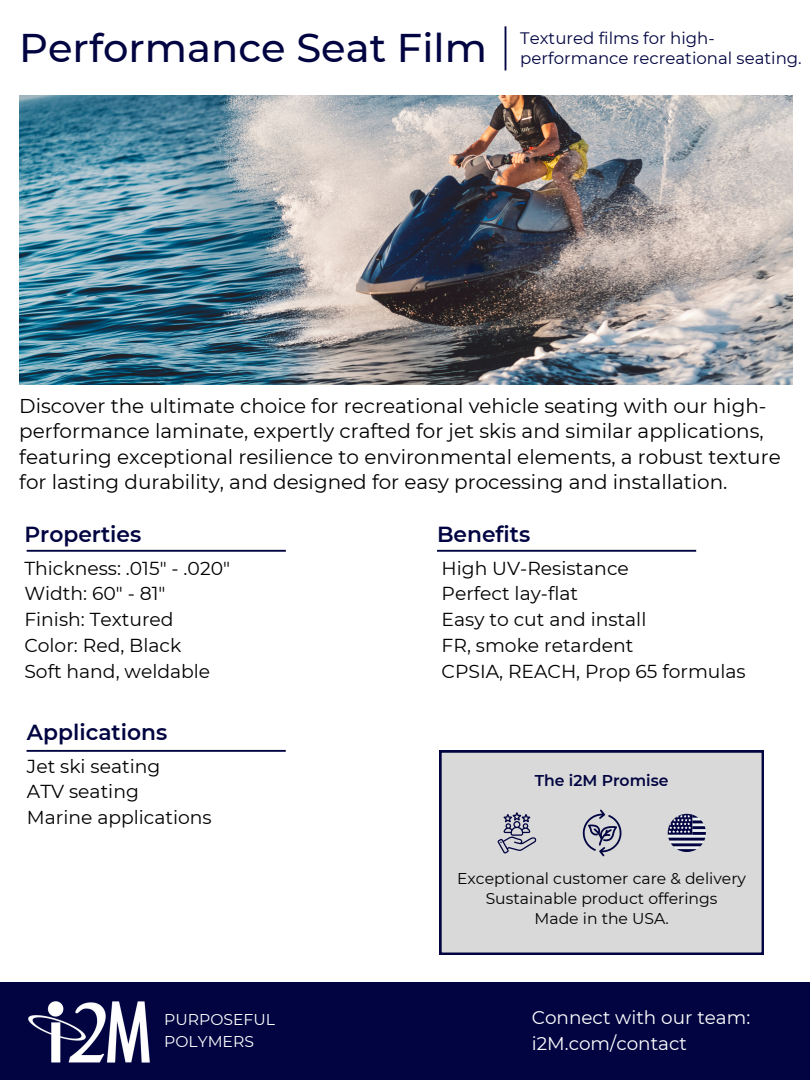
<style>
.page{position:relative;width:810px;height:1080px;background:#fff}
.page>*{position:absolute;margin:0;border:0;box-sizing:border-box;transform-origin:0 0}
.t1{font:500 40px "Montserrat";color:#010440}
.t2{font:600 21.81px "Montserrat";color:#010440}
.t3{font:19.94px/25.5px "Montserrat";color:#000}
.t4{font:18.75px/25.8px "Montserrat";color:#000}
.t5{font:18.44px/25.8px "Montserrat";color:#fff}
.t6{font:16.56px/20.1px "Montserrat";color:#010440}
.t7{font:15.62px "Montserrat";color:#000}
.t8{font:15.62px/21.6px "Montserrat";color:#fff}
.t9{font:600 15.62px "Montserrat";color:#010440}
</style>
<div class="page">
<div style="left:0;top:982px;width:810px;height:98px;background:#010440"></div>
<img style="left:19px;top:96px;width:774px;height:288px">
<hr style="left:27px;top:550px;width:259px;height:2px;background:#010440">
<hr style="left:437px;top:550px;width:259px;height:2px;background:#010440">
<img style="left:28px;top:1001px;width:122px;height:62px">
<hr style="left:27px;top:750px;width:259px;height:2px;background:#010440">
<div style="left:440px;top:751px;width:323px;height:203px;background:#d9d9d9"></div>
<svg style="left:497px;top:812px;width:40px;height:42px;background:#a8a9b6"></svg>
<svg style="left:582px;top:810px;width:40px;height:46px;background:#a7a7b5"></svg>
<svg style="left:668px;top:814px;width:38px;height:38px"></svg>
<hr style="left:505px;top:26px;width:1px;height:44px;background:#010440">
<p class="t1" style="left:19px;top:24px;width:469px">Performance Seat Film</p>
<h3 class="t6" style="left:520px;top:28px;width:283px">Textured films for high&shy;performance recreational seating.</h3>
<h2 class="t3" style="left:19px;top:393px;width:763px">Discover the ultimate choice for recreational vehicle seating with our high&shy;performance laminate, expertly crafted for jet skis and similar applications, featuring exceptional resilience to environmental elements, a robust texture for lasting durability, and designed for easy processing and installation.</h2>
<h4 class="t2" style="left:24px;top:521px;width:118px">Properties</h4>
<h2 class="t4" style="left:24px;top:555px;width:207px">Thickness: .015" - .020"<br>Width: 60" - 81"<br>Finish: Textured<br>Color: Red, Black<br>Soft hand, weldable</h2>
<h4 class="t2" style="left:437px;top:521px;width:95px">Benefits</h4>
<h2 class="t4" style="left:442px;top:555px;width:306px">High UV-Resistance<br>Perfect lay-flat<br>Easy to cut and install<br>FR, smoke retardent<br>CPSIA, REACH, Prop 65 formulas</h2>
<p class="t2" style="left:27px;top:719px;width:142px">Applications</p>
<p class="t4" style="left:27px;top:753px;width:186px">Jet ski seating<br>ATV seating<br>Marine applications</p>
<h6 class="t8" style="left:164px;top:1009px;width:112px">PURPOSEFUL<br>POLYMERS</h6>
<p class="t9" style="left:535px;top:771px;width:135px">The i2M Promise</p>
<h4 class="t7" style="left:457px;top:868px;width:290px">Exceptional customer care &amp; delivery</h4>
<p class="t7" style="left:486px;top:889px;width:233px">Sustainable product offerings</p>
<p class="t7" style="left:535px;top:909px;width:136px">Made in the USA.</p>
<p class="t5" style="left:532px;top:1004px;width:220px">Connect with our team: i2M.com/contact</p>
</div>
